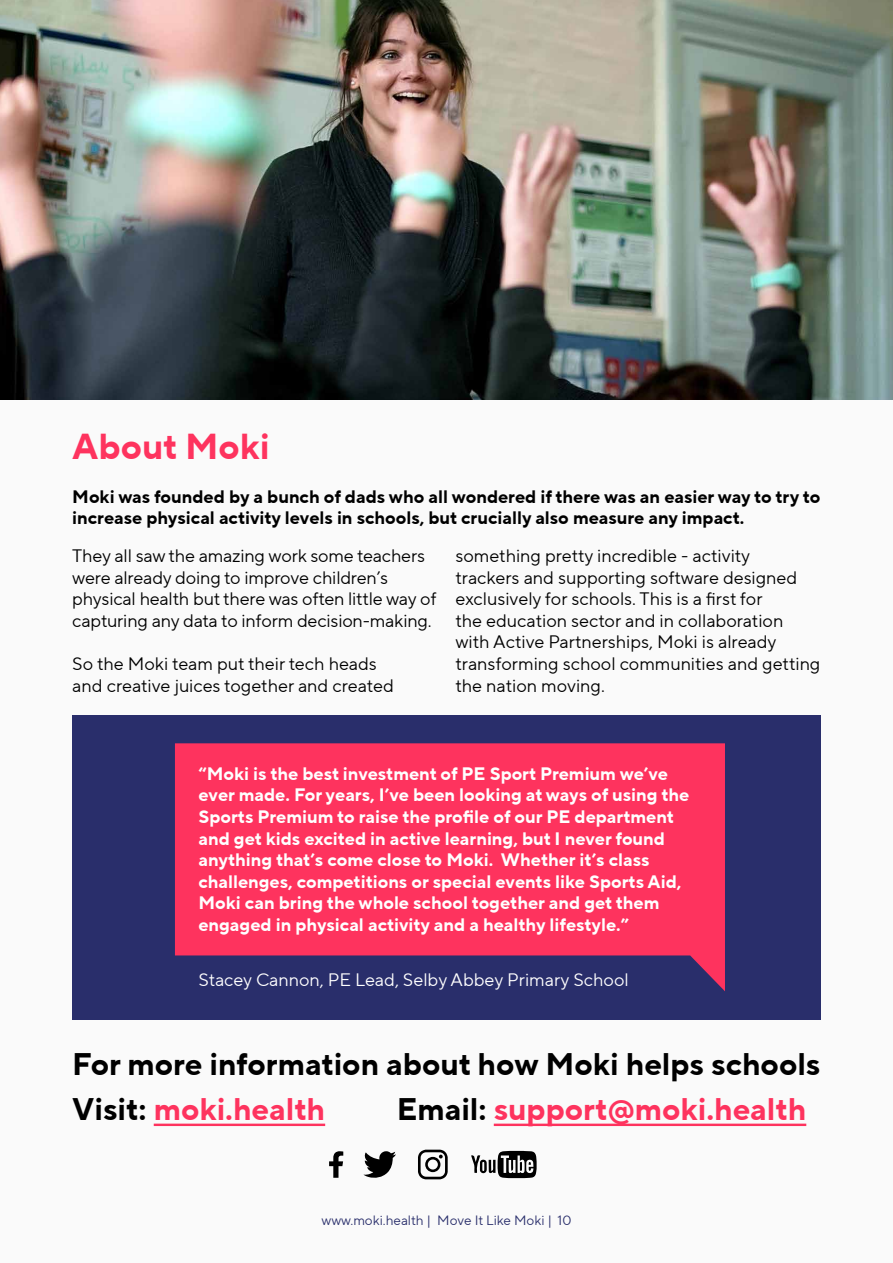
<style>
.page{position:relative;width:893px;height:1263px;background:#fafafa}
.page>*{position:absolute;margin:0;border:0;box-sizing:border-box;transform-origin:0 0}
.t1{font:700 36px "TT Norms Pro";color:#fe335e}
.t2{font:700 31.2px/45px "TT Norms Pro";color:#000}
.t3{font:700 31.2px "TT Norms Pro";color:#fe335e}
.t4{font:18px/21.6px "TT Norms Pro";color:#000}
.t5{font:700 18px/21.6px "TT Norms Pro";color:#fff}
.t6{font:700 18px/21.6px "TT Norms Pro";color:#000}
.t7{font:18px "TT Norms Pro";color:#fff}
.t8{font:13.5px "TT Norms Pro";color:#292e6b}
.s1{color:#fe335e}
.s2{color:#000}
</style>
<div class="page">
<hr style="left:154px;top:1123px;width:171px;height:3px;background:#fe335e">
<hr style="left:494px;top:1123px;width:312px;height:3px;background:#fe335e">
<img style="left:0;top:0;width:893px;height:399px">
<div style="left:72px;top:715px;width:749px;height:305px;background:#292e6b"></div>
<svg style="left:175px;top:743px;width:550px;height:248px;background:#e0325f"></svg>
<svg style="left:329px;top:1151px;width:14px;height:27px"></svg>
<svg style="left:364px;top:1151px;width:32px;height:27px"></svg>
<svg style="left:418px;top:1150px;width:30px;height:29px"></svg>
<svg style="left:471px;top:1151px;width:66px;height:27px"></svg>
<h1 class="t1" style="left:72px;top:420px;width:199px">About Moki</h1>
<p class="t6" style="left:72px;top:486px;width:750px">Moki was founded by a bunch of dads who all wondered if there was an easier way to try to increase physical activity levels in schools, but crucially also measure any impact.</p>
<p class="t4" style="left:72px;top:545px;width:366px">They all saw the amazing work some teachers were already doing to improve children’s physical health but there was often little way of capturing any data to inform decision-making.</p>
<p class="t4" style="left:72px;top:653px;width:323px">So the Moki team put their tech heads and creative juices together and created</p>
<p class="t4" style="left:455px;top:545px;width:366px">something pretty incredible - activity<br>trackers and supporting software designed exclusively for schools. This is a first for<br>the education sector and in collaboration with Active Partnerships, Moki is already transforming school communities and getting the nation moving.</p>
<p class="t5" style="left:198px;top:763px;width:492px">“Moki is the best investment of PE Sport Premium we’ve ever made. For years, I’ve been looking at ways of using the Sports Premium to raise the profile of our PE department and get kids excited in active learning, but I never found anything that’s come close to Moki. Whether it’s class challenges, competitions or special events like Sports Aid, Moki can bring the whole school together and get them engaged in physical activity and a healthy lifestyle.”</p>
<p class="t7" style="left:198px;top:967px;width:432px">Stacey Cannon, PE Lead, Selby Abbey Primary School</p>
<h2 class="t2" style="left:72px;top:1041px;width:750px">For more information about how Moki helps schools<br>Visit: <span class="s1">moki.health</span></h2>
<h2 class="t3" style="left:397px;top:1086px;width:411px"><span class="s2">Email:</span> support@moki.health</h2>
<p class="t8" style="left:322px;top:1211px;width:251px">www.moki.health | Move It Like Moki | 10</p>
</div>
